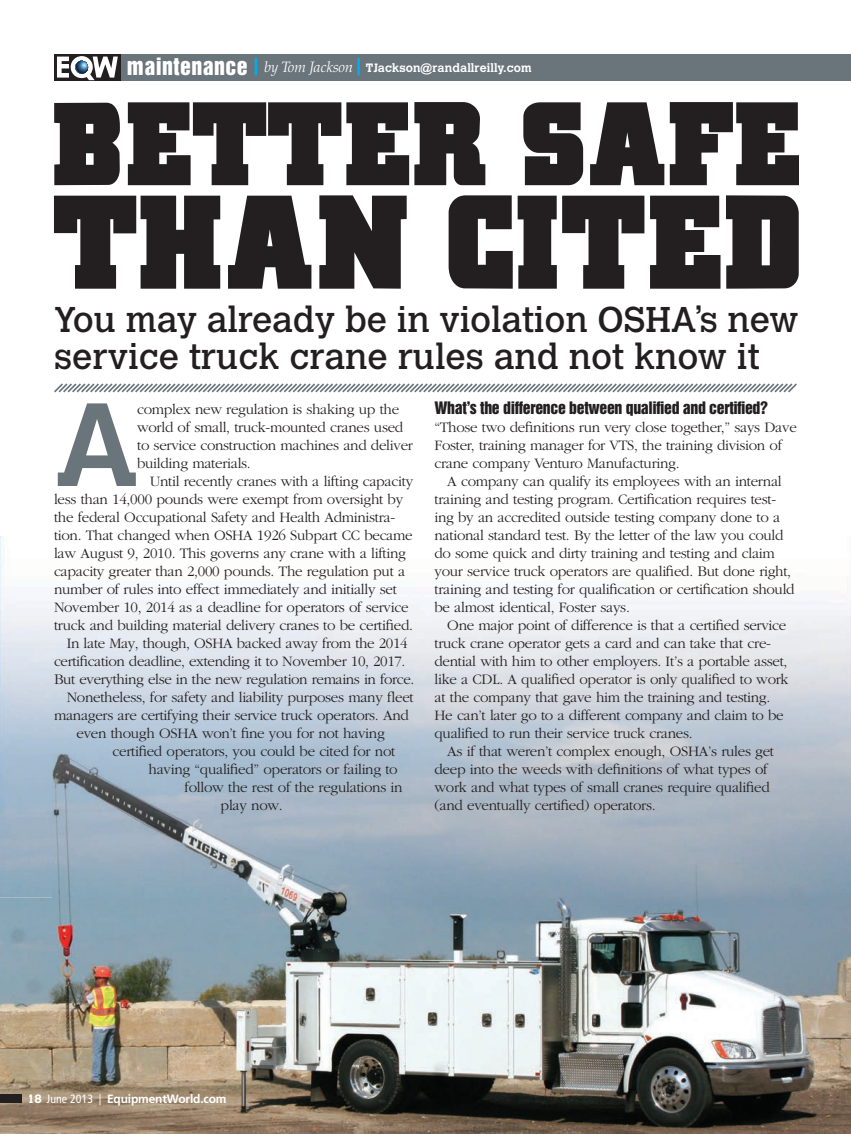
<style>
.page{position:relative;width:851px;height:1134px;background:#fff}
.page>*{position:absolute;margin:0;border:0;box-sizing:border-box;transform-origin:0 0}
.t1{font:144px "Blax Slab XXL";letter-spacing:.01em;color:#231f20}
.t2{font:128.25px "Blax Slab XXL";letter-spacing:.005em;color:#231f20}
.t3{font:700 117.15px "Calvert";color:#6a747b}
.t4{font:35.55px/37.2px "Calvert";letter-spacing:-.005em;color:#231f20}
.t5{font:15.75px "Helvetica Inserat";letter-spacing:-.02em;color:#231f20}
.t6{font:300 15px/18px "Garamond";letter-spacing:-.02em;color:#231f20}
.t7{font:700 12px "Calvert";letter-spacing:.01em;color:#fff}
.t8{font:700 12px "Frutiger";letter-spacing:-.015em;color:#fff}
.s1{font-family:"Helvetica Inserat";font-weight:400;font-size:21.9px}
.s2{font-family:"Helvetica Inserat";font-weight:400;font-size:17.4px;color:#00aeef}
.s3{font-family:"Palatino";font-weight:300;font-style:italic;font-size:15px}
.s4{font-family:"Calvert"}
.s5{font-weight:400;font-stretch:condensed}
.s6{font-family:"Century Gothic";font-weight:400}
</style>
<div class="page">
<img style="left:0;top:897px;width:850px;height:237px">
<div style="left:0;top:1094px;width:22px;height:9px;background:#231f20"></div>
<div style="left:54px;top:54px;width:796px;height:26px;background:#6a747b"></div>
<div style="left:54px;top:54px;width:66px;height:26px;background:#231f20"></div>
<svg style="left:57px;top:56px;width:61px;height:24px"></svg>
<img style="left:53px;top:751px;width:797px;height:146px">
<svg style="left:54px;top:383px;width:743px;height:10px"></svg>
<p class="t7" style="left:127px;top:60px;width:406px"><span class="s1">maintenance</span> <span class="s2">|</span> <span class="s3">by Tom Jackson</span> <span class="s2">|</span> TJackson@randallreilly.com</p>
<h2 class="t2" style="left:52px;top:77px;width:750px">BETTER SAFE</h2>
<h1 class="t1" style="left:52px;top:167px;width:750px">THAN CITED</h1>
<h3 class="t4" style="left:54px;top:301px;width:746px">You may already be in violation OSHA’s new service truck crane rules and not know it</h3>
<h3 class="t3" style="left:54px;top:371px;width:87px">A</h3>
<p class="t6" style="left:137px;top:401px;width:277px">complex new regulation is shaking up the world of small, truck-mounted cranes used to service construction machines and deliver building materials.</p>
<p class="t5" style="left:434px;top:398px;width:335px">What’s the difference between qualified and certified?</p>
<p class="t6" style="left:434px;top:419px;width:364px">“Those two definitions run very close together,” says Dave<br>Foster, training manager for VTS, the training division of crane company Venturo Manufacturing.</p>
<p class="t6" style="left:434px;top:473px;width:361px;text-indent:13px">A company can qualify its employees with an internal training and testing program. Certification requires test&shy;ing by an accredited outside testing company done to a national standard test. By the letter of the law you could do some quick and dirty training and testing and claim your service truck operators are qualified. But done right, training and testing for qualification or certification should be almost identical, Foster says.</p>
<p class="t6" style="left:434px;top:617px;width:355px;text-indent:13px">One major point of difference is that a certified service truck crane operator gets a card and can take that cre&shy;dential with him to other employers. It’s a portable asset, like a CDL. A qualified operator is only qualified to work at the company that gave him the training and testing.<br>He can’t later go to a different company and claim to be qualified to run their service truck cranes.</p>
<p class="t6" style="left:434px;top:743px;width:341px;text-indent:13px">As if that weren’t complex enough, OSHA’s rules get deep into the weeds with definitions of what types of work and what types of small cranes require qualified (and eventually certified) operators.</p>
<p class="t6" style="left:150px;top:473px;width:265px">Until recently cranes with a lifting capacity</p>
<p class="t6" style="left:54px;top:491px;width:350px">less than 14,000 pounds were exempt from oversight by</p>
<p class="t6" style="left:54px;top:509px;width:343px">the federal Occupational Safety and Health Administra-</p>
<p class="t6" style="left:54px;top:527px;width:360px">tion. That changed when OSHA 1926 Subpart CC became</p>
<p class="t6" style="left:54px;top:545px;width:353px">law August 9, 2010. This governs any crane with a lifting</p>
<p class="t6" style="left:54px;top:563px;width:353px">capacity greater than 2,000 pounds. The regulation put a</p>
<p class="t6" style="left:54px;top:581px;width:344px">number of rules into effect immediately and initially set</p>
<p class="t6" style="left:54px;top:599px;width:356px">November 10, 2014 as a deadline for operators of service</p>
<p class="t6" style="left:54px;top:617px;width:360px">truck and building material delivery cranes to be certified.</p>
<p class="t6" style="left:67px;top:635px;width:342px">In late May, though, OSHA backed away from the 2014</p>
<p class="t6" style="left:54px;top:653px;width:353px">certification deadline, extending it to November 10, 2017.</p>
<p class="t6" style="left:54px;top:671px;width:362px">But everything else in the new regulation remains in force.</p>
<p class="t6" style="left:67px;top:689px;width:348px">Nonetheless, for safety and liability purposes many fleet</p>
<p class="t6" style="left:54px;top:707px;width:356px">managers are certifying their service truck operators. And</p>
<p class="t6" style="left:76px;top:725px;width:310px">even though OSHA won’t fine you for not having</p>
<p class="t6" style="left:112px;top:743px;width:284px">certified operators, you could be cited for not</p>
<p class="t6" style="left:148px;top:761px;width:250px">having “qualified” operators or failing to</p>
<p class="t6" style="left:184px;top:779px;width:219px">follow the rest of the regulations in</p>
<p class="t6" style="left:220px;top:797px;width:64px">play now.</p>
<p class="t8" style="left:27px;top:1092px;width:201px"><span class="s4">18</span> <span class="s5">June 2013</span> <span class="s6">|</span> EquipmentWorld.com</p>
</div>
